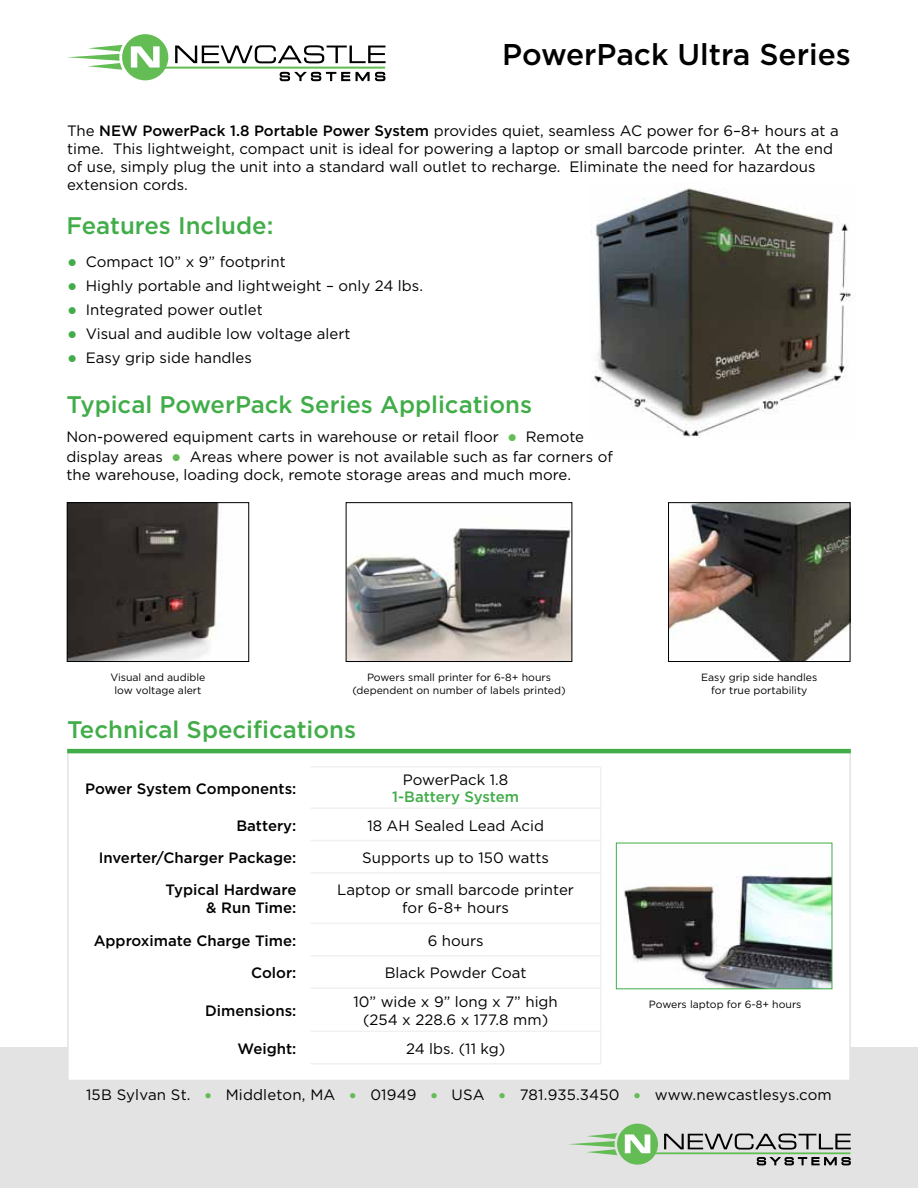
<style>
.page{position:relative;width:918px;height:1188px;background:#fff}
.page>*{position:absolute;margin:0;border:0;box-sizing:border-box;transform-origin:0 0}
.t1{font:500 30px "Gotham";color:#000}
.t2{font:500 24px "Gotham";color:#41ad49}
.t3{font:15px/18px "Gotham";color:#000}
.t4{font:500 15px/18px "Gotham";color:#000;text-align:right}
.t5{font:500 15px "Gotham";letter-spacing:-.005em;color:#41ad49}
.t6{font:10.5px/12.6px "Gotham";color:#000;text-align:center}
.s1{font-weight:500}
.s2{color:#41ad49}
.s3{color:#63bc54}
</style>
<div class="page">
<div style="left:0;top:1048px;width:918px;height:140px;background:#e2e3e2"></div>
<div style="left:122px;top:34px;width:46px;height:46px;background:#63bc54;border-radius:50%"></div>
<svg style="left:131px;top:46px;width:29px;height:22px"></svg>
<svg style="left:175px;top:45px;width:211px;height:18px"></svg>
<hr style="left:164px;top:67px;width:221px;height:2px;background:#63bc54">
<svg style="left:280px;top:72px;width:70px;height:9px"></svg>
<svg style="left:356px;top:72px;width:13px;height:9px"></svg>
<svg style="left:375px;top:72px;width:10px;height:9px"></svg>
<svg style="left:68px;top:45px;width:55px;height:25px"></svg>
<div style="left:67px;top:751px;width:784px;height:330px;background:#fff;border:2px solid #e2e3e2"></div>
<hr style="left:310px;top:766px;width:292px;height:2px;background:#f1f1f0">
<hr style="left:600px;top:768px;width:2px;height:39px;background:#f1f1f0">
<hr style="left:310px;top:807px;width:292px;height:2px;background:#f1f1f0">
<hr style="left:600px;top:809px;width:2px;height:31px;background:#f1f1f0">
<hr style="left:310px;top:840px;width:292px;height:1px;background:#f1f1f0">
<hr style="left:600px;top:841px;width:2px;height:31px;background:#f1f1f0">
<hr style="left:310px;top:872px;width:292px;height:2px;background:#f1f1f0">
<hr style="left:600px;top:874px;width:2px;height:49px;background:#f1f1f0">
<hr style="left:310px;top:923px;width:292px;height:1px;background:#f1f1f0">
<hr style="left:600px;top:924px;width:2px;height:31px;background:#f1f1f0">
<hr style="left:310px;top:955px;width:292px;height:2px;background:#f1f1f0">
<hr style="left:600px;top:957px;width:2px;height:30px;background:#f1f1f0">
<hr style="left:310px;top:987px;width:292px;height:2px;background:#f1f1f0">
<hr style="left:600px;top:989px;width:2px;height:42px;background:#f1f1f0">
<hr style="left:310px;top:1031px;width:292px;height:1px;background:#f1f1f0">
<hr style="left:600px;top:1032px;width:2px;height:31px;background:#f1f1f0">
<hr style="left:310px;top:1063px;width:292px;height:2px;background:#f1f1f0">
<hr style="left:67px;top:749px;width:784px;height:4px;background:#41ad49">
<div style="left:617px;top:1124px;width:41px;height:41px;background:#63bc54;border-radius:50%"></div>
<svg style="left:625px;top:1134px;width:25px;height:19px"></svg>
<svg style="left:664px;top:1134px;width:187px;height:16px"></svg>
<hr style="left:654px;top:1152px;width:196px;height:2px;background:#63bc54">
<svg style="left:757px;top:1157px;width:94px;height:8px"></svg>
<svg style="left:569px;top:1133px;width:48px;height:22px"></svg>
<img style="left:591px;top:188px;width:261px;height:249px">
<img style="left:624px;top:875px;width:206px;height:112px">
<div style="left:616px;top:843px;width:216px;height:146px;border:1px solid #41ad49"></div>
<img style="left:69px;top:504px;width:150px;height:156px">
<div style="left:67px;top:502px;width:182px;height:160px;border:1px solid #000"></div>
<img style="left:348px;top:527px;width:222px;height:133px">
<div style="left:346px;top:502px;width:226px;height:160px;border:1px solid #000"></div>
<img style="left:670px;top:504px;width:178px;height:156px">
<div style="left:668px;top:502px;width:182px;height:160px;border:1px solid #000"></div>
<h1 class="t1" style="left:502px;top:38px;width:350px">PowerPack Ultra Series</h1>
<p class="t3" style="left:67px;top:122px;width:773px">The <span class="s1">NEW PowerPack 1.8 Portable Power System</span> provides quiet, seamless AC power for 6–8+ hours at a time. This lightweight, compact unit is ideal for powering a laptop or small barcode printer. At the end of use, simply plug the unit into a standard wall outlet to recharge. Eliminate the need for hazardous extension cords.</p>
<h2 class="t2" style="left:66px;top:212px;width:208px">Features Include:</h2>
<p class="t3" style="left:68px;top:252px;width:219px"><span class="s2">●</span> Compact 10” x 9” footprint</p>
<p class="t3" style="left:68px;top:276px;width:357px"><span class="s2">●</span> Highly portable and lightweight – only 24 lbs.</p>
<p class="t3" style="left:68px;top:300px;width:196px"><span class="s2">●</span> Integrated power outlet</p>
<p class="t3" style="left:68px;top:324px;width:284px"><span class="s2">●</span> Visual and audible low voltage alert</p>
<p class="t3" style="left:68px;top:348px;width:185px"><span class="s2">●</span> Easy grip side handles</p>
<h2 class="t2" style="left:66px;top:391px;width:467px">Typical PowerPack Series Applications</h2>
<p class="t3" style="left:66px;top:427px;width:548px;line-height:19.5px">Non-powered equipment carts in warehouse or retail floor <span class="s3">●</span> Remote display areas <span class="s3">●</span> Areas where power is not available such as far corners of</p>
<p class="t3" style="left:66px;top:465px;width:506px">the warehouse, loading dock, remote storage areas and much more.</p>
<p class="t6" style="left:110px;top:671px;width:97px">Visual and audible low voltage alert</p>
<p class="t6" style="left:352px;top:671px;width:215px">Powers small printer for 6-8+ hours (dependent on number of labels printed)</p>
<p class="t6" style="left:701px;top:671px;width:118px">Easy grip side handles for true portability</p>
<h2 class="t2" style="left:67px;top:716px;width:290px">Technical Specifications</h2>
<p class="t4" style="left:85px;top:779px;width:213px">Power System Components:</p>
<p class="t3" style="left:403px;top:771px;width:107px">PowerPack 1.8</p>
<p class="t5" style="left:392px;top:788px;width:128px">1-Battery System</p>
<p class="t4" style="left:236px;top:816px;width:62px">Battery:</p>
<p class="t3" style="left:367px;top:816px;width:178px">18 AH Sealed Lead Acid</p>
<p class="t4" style="left:99px;top:848px;width:199px">Inverter/Charger Package:</p>
<p class="t3" style="left:362px;top:848px;width:188px">Supports up to 150 watts</p>
<p class="t4" style="left:166px;top:881px;width:132px">Typical Hardware &amp; Run Time:</p>
<p class="t3" style="left:337px;top:881px;width:238px;text-align:center">Laptop or small barcode printer for 6-8+ hours</p>
<p class="t4" style="left:94px;top:931px;width:204px">Approximate Charge Time:</p>
<p class="t3" style="left:428px;top:931px;width:57px">6 hours</p>
<p class="t4" style="left:251px;top:964px;width:47px">Color:</p>
<p class="t3" style="left:385px;top:964px;width:143px">Black Powder Coat</p>
<p class="t4" style="left:205px;top:1001px;width:93px">Dimensions:</p>
<p class="t3" style="left:353px;top:993px;width:206px;text-align:center">10” wide x 9” long x 7” high (254 x 228.6 x 177.8 mm)</p>
<p class="t4" style="left:238px;top:1039px;width:60px">Weight:</p>
<p class="t3" style="left:406px;top:1039px;width:101px">24 lbs. (11 kg)</p>
<p class="t3" style="left:86px;top:1086px;width:747px">15B Sylvan St. <span class="s3">●</span> Middleton, MA <span class="s3">●</span> 01949 <span class="s3">●</span> USA <span class="s3">●</span> 781.935.3450 <span class="s3">●</span> www.newcastlesys.com</p>
<p class="t6" style="left:649px;top:998px;width:154px">Powers laptop for 6-8+ hours</p>
</div>
